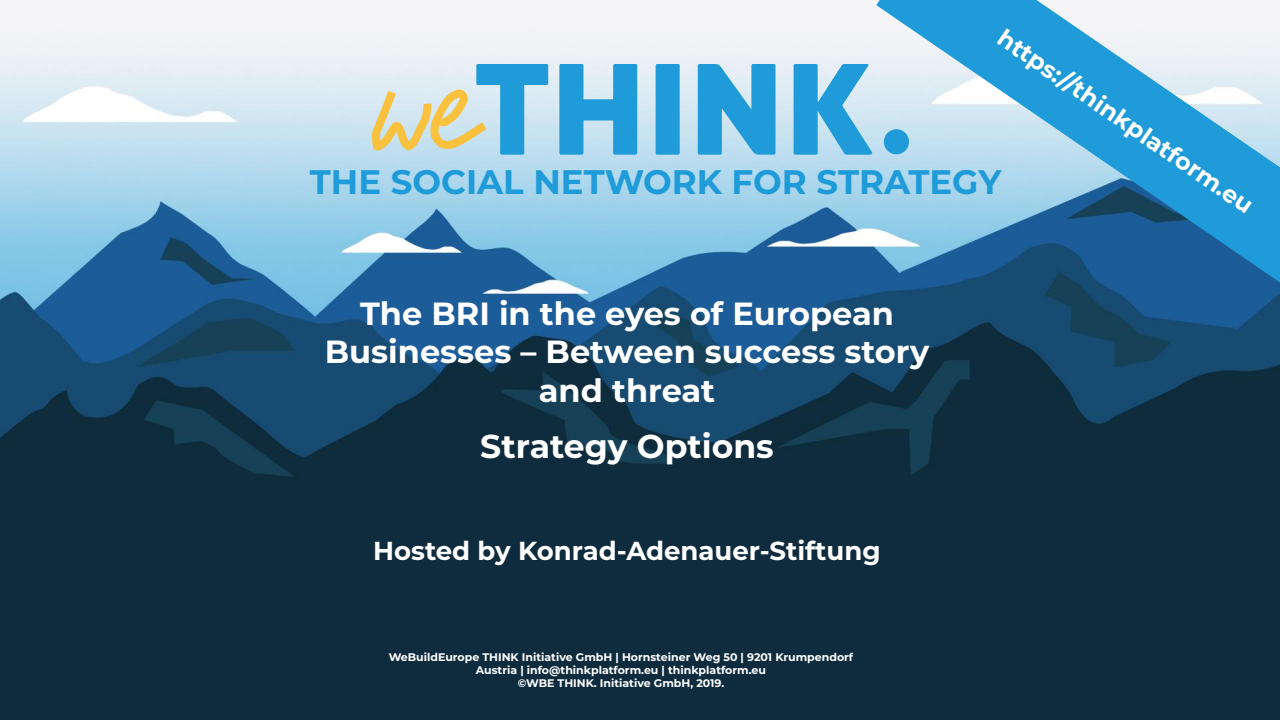
<style>
.page{position:relative;width:1280px;height:720px;background:#fff}
.page>*{position:absolute;margin:0;border:0;box-sizing:border-box;transform-origin:0 0}
.t1{font:700 34px "Montserrat";color:#1e9bd8}
.t2{font:700 33px "Montserrat";color:#fff}
.t3{font:700 32px/38.4px "Montserrat";color:#fff;text-align:center}
.t4{font:700 26px "Montserrat";color:#fff}
.t5{font:700 24px "Montserrat";color:#fff}
.t6{font:700 11px/13.2px "Montserrat";color:#fff;text-align:center}
</style>
<div class="page">
<img style="left:0;top:27px;width:1280px;height:693px">
<svg style="left:559px;top:64px;width:78px;height:91px;background:#54b1df"></svg>
<div style="left:656px;top:64px;width:24px;height:91px;background:#1e9bd8;border-radius:2px"></div>
<svg style="left:698px;top:64px;width:77px;height:91px;background:#45abdd"></svg>
<svg style="left:794px;top:64px;width:79px;height:91px;background:#5fb6e1"></svg>
<svg style="left:367px;top:64px;width:181px;height:94px;background:#b6d3d2"></svg>
<svg style="left:876px;top:0;width:404px;height:283px;background:#71b1d5"></svg>
<h3 class="t5" style="left:1009px;top:22px;width:306px;rotate:34deg">https://thinkplatform.eu</h3>
<h1 class="t1" style="left:310px;top:157px;width:693px">THE SOCIAL NETWORK FOR STRATEGY</h1>
<h3 class="t3" style="left:325px;top:293px;width:606px">The BRI in the eyes of European<br>Businesses – Between success story and threat</h3>
<h2 class="t2" style="left:480px;top:423px;width:295px">Strategy Options</h2>
<h3 class="t4" style="left:373px;top:532px;width:509px">Hosted by Konrad-Adenauer-Stiftung</h3>
<p class="t6" style="left:389px;top:650px;width:466px">WeBuildEurope THINK Initiative GmbH | Hornsteiner Weg 50 | 9201 Krumpendorf<br>Austria | info@thinkplatform.eu | thinkplatform.eu<br>©WBE THINK. Initiative GmbH, 2019.</p>
</div>
